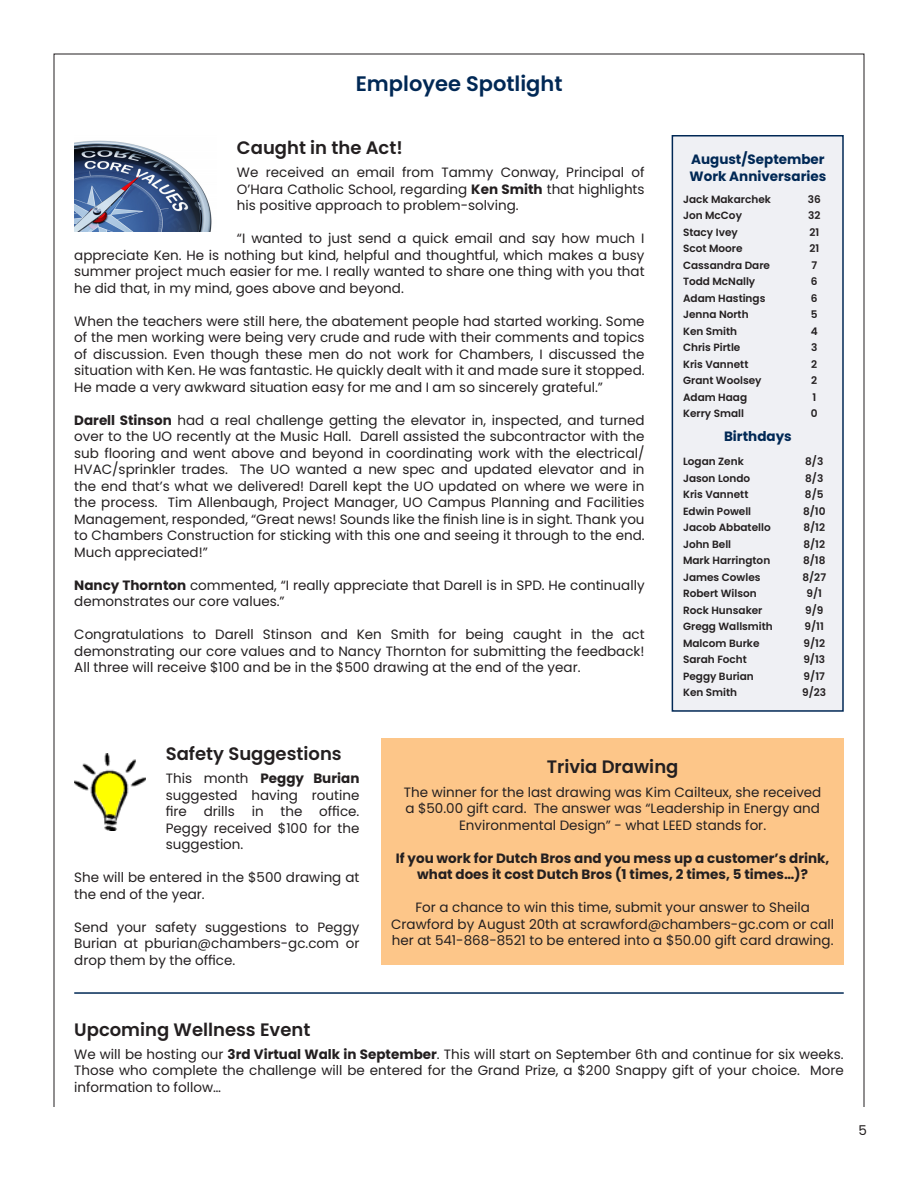
<style>
.page{position:relative;width:918px;height:1188px;background:#fff}
.page>*{position:absolute;margin:0;border:0;box-sizing:border-box;transform-origin:0 0}
.t1{font:600 21px "Poppins";color:#002855}
.t2{font:600 18px "Poppins";color:#231f20}
.t3{font:13.5px/16.5px "Poppins";color:#231f20;text-align:justify}
.t4{font:700 13.5px/16.5px "Poppins";color:#231f20;text-align:center}
.t5{font:700 13.5px "Poppins";color:#002855}
.t6{font:600 10.5px "Poppins";color:#231f20}
.s1{font-weight:700}
</style>
<div class="page">
<div style="left:672px;top:135px;width:172px;height:577px;background:#eff0f4;border:2px solid #002855"></div>
<div style="left:382px;top:738px;width:462px;height:227px;background:#fdc689"></div>
<img style="left:74px;top:140px;width:138px;height:91px">
<img style="left:74px;top:753px;width:71px;height:78px">
<hr style="left:74px;top:992px;width:770px;height:2px;background:#002855">
<p class="t1" style="left:356px;top:72px;width:208px">Employee Spotlight</p>
<p class="t2" style="left:237px;top:137px;width:167px">Caught in the Act!</p>
<p class="t3" style="left:237px;top:164px;width:409px">We received an email from Tammy Conway, Principal of O’Hara Catholic School, regarding <span class="s1">Ken Smith</span> that highlights his positive approach to problem-solving.</p>
<p class="t3" style="left:74px;top:230px;width:572px;text-indent:163px">“I wanted to just send a quick email and say how much I appreciate Ken. He is nothing but kind, helpful and thoughtful, which makes a busy summer project much easier for me. I really wanted to share one thing with you that he did that, in my mind, goes above and beyond.</p>
<p class="t3" style="left:74px;top:313px;width:572px">When the teachers were still here, the abatement people had started working. Some of the men working were being very crude and rude with their comments and topics of discussion. Even though these men do not work for Chambers, I discussed the situation with Ken. He was fantastic. He quickly dealt with it and made sure it stopped.<br>He made a very awkward situation easy for me and I am so sincerely grateful.”</p>
<p class="t3" style="left:74px;top:412px;width:572px"><span class="s1">Darell Stinson</span> had a real challenge getting the elevator in, inspected, and turned over to the UO recently at the Music Hall. Darell assisted the subcontractor with the sub flooring and went above and beyond in coordinating work with the electrical/ HVAC/sprinkler trades. The UO wanted a new spec and updated elevator and in the end that’s what we delivered! Darell kept the UO updated on where we were in the process. Tim Allenbaugh, Project Manager, UO Campus Planning and Facilities Management, responded, “Great news! Sounds like the finish line is in sight. Thank you to Chambers Construction for sticking with this one and seeing it through to the end.<br>Much appreciated!”</p>
<p class="t3" style="left:74px;top:577px;width:572px"><span class="s1">Nancy Thornton</span> commented, “I really appreciate that Darell is in SPD. He continually demonstrates our core values.”</p>
<p class="t3" style="left:74px;top:626px;width:572px">Congratulations to Darell Stinson and Ken Smith for being caught in the act demonstrating our core values and to Nancy Thornton for submitting the feedback!<br>All three will receive $100 and be in the $500 drawing at the end of the year.</p>
<p class="t5" style="left:691px;top:152px;width:135px">August/September</p>
<p class="t5" style="left:690px;top:168px;width:138px">Work Anniversaries</p>
<p class="t6" style="left:683px;top:193px;width:89px">Jack Makarchek</p>
<p class="t6" style="left:683px;top:210px;width:60px">Jon McCoy</p>
<p class="t6" style="left:683px;top:226px;width:56px">Stacy Ivey</p>
<p class="t6" style="left:683px;top:243px;width:61px">Scot Moore</p>
<p class="t6" style="left:683px;top:259px;width:89px">Cassandra Dare</p>
<p class="t6" style="left:683px;top:276px;width:74px">Todd McNally</p>
<p class="t6" style="left:683px;top:292px;width:84px">Adam Hastings</p>
<p class="t6" style="left:683px;top:309px;width:67px">Jenna North</p>
<p class="t6" style="left:683px;top:325px;width:56px">Ken Smith</p>
<p class="t6" style="left:683px;top:342px;width:59px">Chris Pirtle</p>
<p class="t6" style="left:683px;top:358px;width:67px">Kris Vannett</p>
<p class="t6" style="left:683px;top:375px;width:80px">Grant Woolsey</p>
<p class="t6" style="left:683px;top:391px;width:66px">Adam Haag</p>
<p class="t6" style="left:683px;top:408px;width:63px">Kerry Small</p>
<p class="t6" style="left:808px;top:193px;width:15px">36</p>
<p class="t6" style="left:808px;top:210px;width:14px">32</p>
<p class="t6" style="left:809px;top:226px;width:11px">21</p>
<p class="t6" style="left:809px;top:243px;width:11px">21</p>
<p class="t6" style="left:811px;top:259px;width:7px">7</p>
<p class="t6" style="left:811px;top:276px;width:8px">6</p>
<p class="t6" style="left:811px;top:292px;width:8px">6</p>
<p class="t6" style="left:811px;top:309px;width:8px">5</p>
<p class="t6" style="left:811px;top:325px;width:8px">4</p>
<p class="t6" style="left:811px;top:342px;width:8px">3</p>
<p class="t6" style="left:811px;top:358px;width:8px">2</p>
<p class="t6" style="left:811px;top:375px;width:8px">2</p>
<p class="t6" style="left:812px;top:391px;width:5px">1</p>
<p class="t6" style="left:811px;top:408px;width:8px">0</p>
<p class="t5" style="left:724px;top:429px;width:69px">Birthdays</p>
<p class="t6" style="left:683px;top:455px;width:62px">Logan Zenk</p>
<p class="t6" style="left:683px;top:472px;width:69px">Jason Londo</p>
<p class="t6" style="left:683px;top:488px;width:67px">Kris Vannett</p>
<p class="t6" style="left:683px;top:505px;width:70px">Edwin Powell</p>
<p class="t6" style="left:683px;top:521px;width:89px">Jacob Abbatello</p>
<p class="t6" style="left:683px;top:538px;width:50px">John Bell</p>
<p class="t6" style="left:683px;top:554px;width:89px">Mark Harrington</p>
<p class="t6" style="left:683px;top:571px;width:79px">James Cowles</p>
<p class="t6" style="left:683px;top:587px;width:75px">Robert Wilson</p>
<p class="t6" style="left:683px;top:604px;width:81px">Rock Hunsaker</p>
<p class="t6" style="left:683px;top:620px;width:91px">Gregg Wallsmith</p>
<p class="t6" style="left:683px;top:637px;width:78px">Malcom Burke</p>
<p class="t6" style="left:683px;top:653px;width:65px">Sarah Focht</p>
<p class="t6" style="left:683px;top:670px;width:72px">Peggy Burian</p>
<p class="t6" style="left:683px;top:686px;width:56px">Ken Smith</p>
<p class="t6" style="left:805px;top:455px;width:20px">8/3</p>
<p class="t6" style="left:805px;top:472px;width:20px">8/3</p>
<p class="t6" style="left:805px;top:488px;width:20px">8/5</p>
<p class="t6" style="left:803px;top:505px;width:24px">8/10</p>
<p class="t6" style="left:803px;top:521px;width:23px">8/12</p>
<p class="t6" style="left:803px;top:538px;width:23px">8/12</p>
<p class="t6" style="left:803px;top:554px;width:24px">8/18</p>
<p class="t6" style="left:802px;top:571px;width:25px">8/27</p>
<p class="t6" style="left:807px;top:587px;width:17px">9/1</p>
<p class="t6" style="left:805px;top:604px;width:20px">9/9</p>
<p class="t6" style="left:805px;top:620px;width:21px">9/11</p>
<p class="t6" style="left:804px;top:637px;width:23px">9/12</p>
<p class="t6" style="left:803px;top:653px;width:23px">9/13</p>
<p class="t6" style="left:804px;top:670px;width:23px">9/17</p>
<p class="t6" style="left:802px;top:686px;width:25px">9/23</p>
<p class="t2" style="left:166px;top:743px;width:178px">Safety Suggestions</p>
<p class="t3" style="left:166px;top:770px;width:195px">This month <span class="s1">Peggy Burian </span>suggested having routine fire drills in the office.<br>Peggy received $100 for the suggestion.</p>
<p class="t3" style="left:74px;top:869px;width:287px">She will be entered in the $500 drawing at the end of the year.</p>
<p class="t3" style="left:74px;top:919px;width:287px">Send your safety suggestions to Peggy Burian at pburian@chambers-gc.com or drop them by the office.</p>
<p class="t2" style="left:547px;top:757px;width:133px">Trivia Drawing</p>
<p class="t3" style="left:404px;top:784px;width:419px;text-align:center">The winner for the last drawing was Kim Cailteux, she received a $50.00 gift card. The answer was “Leadership in Energy and<br>Environmental Design” - what LEED stands for.</p>
<p class="t4" style="left:396px;top:850px;width:435px">If you work for Dutch Bros and you mess up a customer’s drink, what does it cost Dutch Bros (1 times, 2 times, 5 times…)?</p>
<p class="t3" style="left:391px;top:899px;width:444px;text-align:center">For a chance to win this time, submit your answer to Sheila<br>Crawford by August 20th at scrawford@chambers-gc.com or call her at 541-868-8521 to be entered into a $50.00 gift card drawing.</p>
<p class="t2" style="left:74px;top:1019px;width:238px">Upcoming Wellness Event</p>
<p class="t3" style="left:74px;top:1046px;width:771px">We will be hosting our <span class="s1">3rd Virtual Walk in September</span>. This will start on September 6th and continue for six weeks.<br>Those who complete the challenge will be entered for the Grand Prize, a $200 Snappy gift of your choice. More information to follow…</p>
<p class="t3" style="left:859px;top:1122px;width:10px">5</p>
</div>
